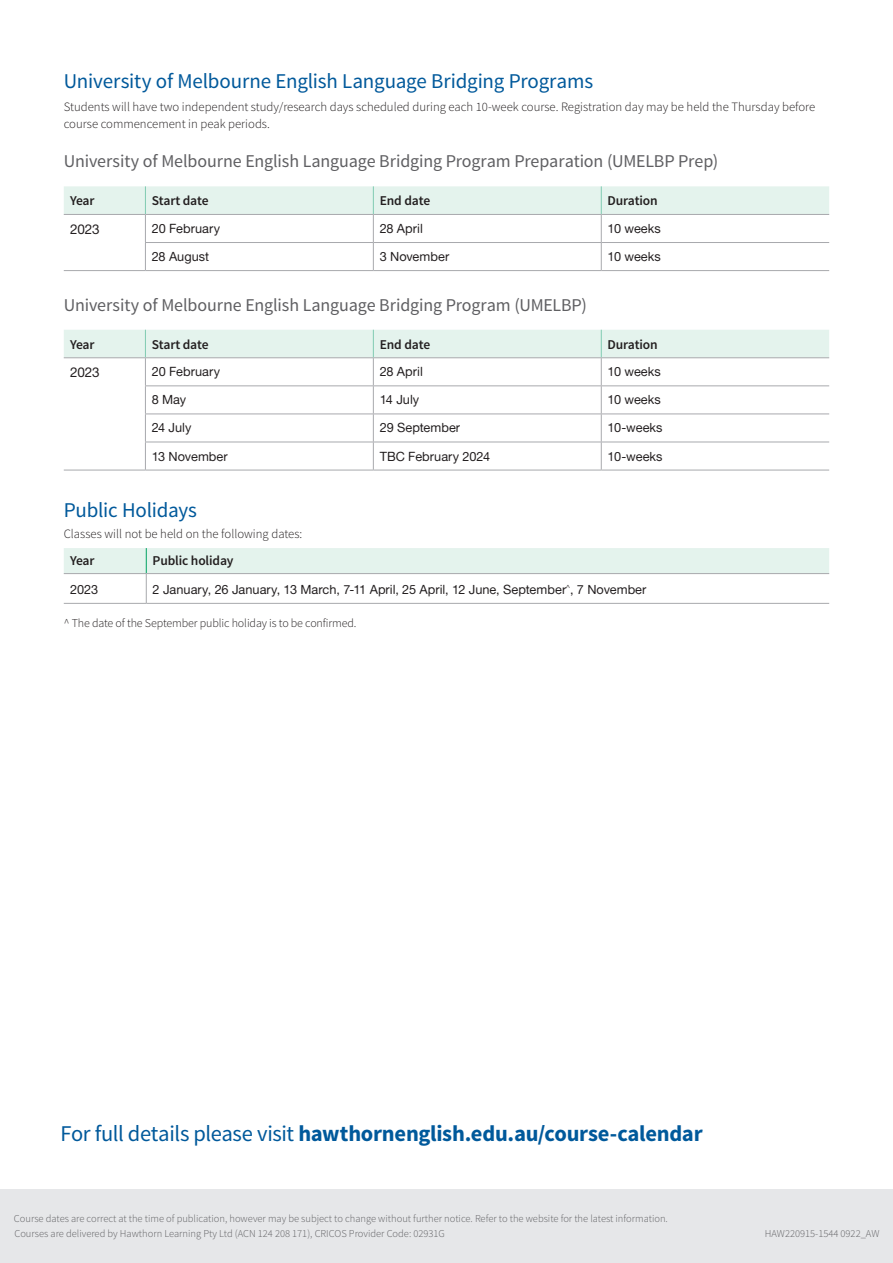
<style>
.page{position:relative;width:893px;height:1263px;background:#fff}
.page>*{position:absolute;margin:0;border:0;box-sizing:border-box;transform-origin:0 0}
.t1{font:700 22.5px "Source Sans Pro";letter-spacing:-.01em;color:#00599b}
.t2{font:21px "Source Sans Pro";letter-spacing:-.01em;color:#00599b}
.t3{font:18px "Source Sans Pro";letter-spacing:-.01em;color:#5f5f62}
.t4{font:600 13.5px "Source Sans Pro";letter-spacing:-.01em;color:#231f20}
.t5{font:13.5px "Alte Haas Grotesk";letter-spacing:-.01em;color:#231f20}
.t6{font:12.75px "Alte Haas Grotesk";color:#231f20}
.t7{font:300 12.75px/16.5px "Source Sans Pro";color:#231f20}
.t8{font:300 12px "Source Sans Pro";letter-spacing:-.01em;color:#231f20}
.t9{font:300 10.5px "Source Sans Pro";color:#5f5f62}
.s1{font-weight:400}
</style>
<div class="page">
<hr style="left:64px;top:270px;width:81px;height:1px;background:#a8a9ad">
<hr style="left:145px;top:270px;width:228px;height:1px;background:#a8a9ad">
<hr style="left:373px;top:270px;width:228px;height:1px;background:#a8a9ad">
<hr style="left:601px;top:270px;width:228px;height:1px;background:#a8a9ad">
<svg style="left:64px;top:186px;width:765px;height:84px"></svg>
<hr style="left:64px;top:214px;width:81px;height:1px;background:#a8a9ad">
<hr style="left:145px;top:214px;width:228px;height:1px;background:#a8a9ad">
<hr style="left:373px;top:214px;width:228px;height:1px;background:#a8a9ad">
<hr style="left:601px;top:214px;width:228px;height:1px;background:#a8a9ad">
<hr style="left:64px;top:470px;width:81px;height:1px;background:#a8a9ad">
<hr style="left:145px;top:470px;width:228px;height:1px;background:#a8a9ad">
<hr style="left:373px;top:470px;width:228px;height:1px;background:#a8a9ad">
<hr style="left:601px;top:470px;width:228px;height:1px;background:#a8a9ad">
<svg style="left:64px;top:330px;width:765px;height:140px"></svg>
<hr style="left:64px;top:357px;width:81px;height:1px;background:#a8a9ad">
<hr style="left:145px;top:357px;width:228px;height:1px;background:#a8a9ad">
<hr style="left:373px;top:357px;width:228px;height:1px;background:#a8a9ad">
<hr style="left:601px;top:357px;width:228px;height:1px;background:#a8a9ad">
<hr style="left:64px;top:603px;width:82px;height:1px;background:#a8a9ad">
<svg style="left:64px;top:548px;width:765px;height:55px"></svg>
<hr style="left:146px;top:573px;width:683px;height:1px;background:#a8a9ad">
<hr style="left:146px;top:603px;width:683px;height:1px;background:#a8a9ad">
<div style="left:0;top:1189px;width:893px;height:74px;background:#e6e7e9"></div>
<h2 class="t2" style="left:64px;top:68px;width:531px">University of Melbourne English Language Bridging Programs</h2>
<p class="t7" style="left:64px;top:99px;width:753px">Students will have two independent study/research days scheduled during each 10-week course. Registration day may be held the Thursday before course commencement in peak periods.</p>
<h3 class="t3" style="left:64px;top:150px;width:656px">University of Melbourne English Language Bridging Program Preparation (UMELBP Prep)</h3>
<p class="t4" style="left:70px;top:192px;width:26px">Year</p>
<p class="t4" style="left:152px;top:192px;width:58px">Start date</p>
<p class="t4" style="left:380px;top:192px;width:52px">End date</p>
<p class="t4" style="left:608px;top:192px;width:52px">Duration</p>
<p class="t5" style="left:70px;top:221px;width:31px">2023</p>
<p class="t6" style="left:152px;top:221px;width:70px">20 February</p>
<p class="t6" style="left:380px;top:221px;width:45px">28 April</p>
<p class="t6" style="left:608px;top:221px;width:55px">10 weeks</p>
<p class="t6" style="left:152px;top:249px;width:59px">28 August</p>
<p class="t6" style="left:380px;top:249px;width:71px">3 November</p>
<p class="t6" style="left:608px;top:249px;width:55px">10 weeks</p>
<h3 class="t3" style="left:64px;top:294px;width:524px">University of Melbourne English Language Bridging Program (UMELBP)</h3>
<p class="t4" style="left:70px;top:336px;width:26px">Year</p>
<p class="t4" style="left:152px;top:336px;width:58px">Start date</p>
<p class="t4" style="left:380px;top:336px;width:52px">End date</p>
<p class="t4" style="left:608px;top:336px;width:52px">Duration</p>
<p class="t5" style="left:70px;top:364px;width:31px">2023</p>
<p class="t6" style="left:152px;top:364px;width:70px">20 February</p>
<p class="t6" style="left:380px;top:364px;width:45px">28 April</p>
<p class="t6" style="left:608px;top:364px;width:55px">10 weeks</p>
<p class="t6" style="left:152px;top:392px;width:36px">8 May</p>
<p class="t6" style="left:380px;top:392px;width:41px">14 July</p>
<p class="t6" style="left:608px;top:392px;width:55px">10 weeks</p>
<p class="t6" style="left:152px;top:420px;width:41px">24 July</p>
<p class="t6" style="left:380px;top:420px;width:82px">29 September</p>
<p class="t6" style="left:608px;top:420px;width:56px">10-weeks</p>
<p class="t6" style="left:152px;top:448px;width:77px">13 November</p>
<p class="t6" style="left:380px;top:448px;width:112px">TBC February 2024</p>
<p class="t6" style="left:608px;top:448px;width:56px">10-weeks</p>
<h2 class="t2" style="left:64px;top:497px;width:135px">Public Holidays</h2>
<p class="t7" style="left:64px;top:525px;width:240px">Classes will not be held on the following dates:</p>
<p class="t4" style="left:70px;top:552px;width:26px">Year</p>
<p class="t4" style="left:153px;top:552px;width:82px">Public holiday</p>
<p class="t6" style="left:70px;top:582px;width:29px">2023</p>
<p class="t6" style="left:153px;top:582px;width:495px">2 January, 26 January, 13 March, 7-11 April, 25 April, 12 June, September<sup>^</sup>, 7 November</p>
<p class="t8" style="left:64px;top:616px;width:294px">^ The date of the September public holiday is to be confirmed.</p>
<h1 class="t1" style="left:61px;top:1119px;width:644px"><span class="s1">For full details please visit</span> hawthornenglish.edu.au/course-calendar</h1>
<p class="t9" style="left:14px;top:1212px;width:655px">Course dates are correct at the time of publication, however may be subject to change without further notice. Refer to the website for the latest information.</p>
<p class="t9" style="left:14px;top:1227px;width:432px">Courses are delivered by Hawthorn Learning Pty Ltd (ACN 124 208 171), CRICOS Provider Code: 02931G</p>
<p class="t9" style="left:765px;top:1227px;width:116px">HAW220915-1544 0922_AW</p>
</div>
